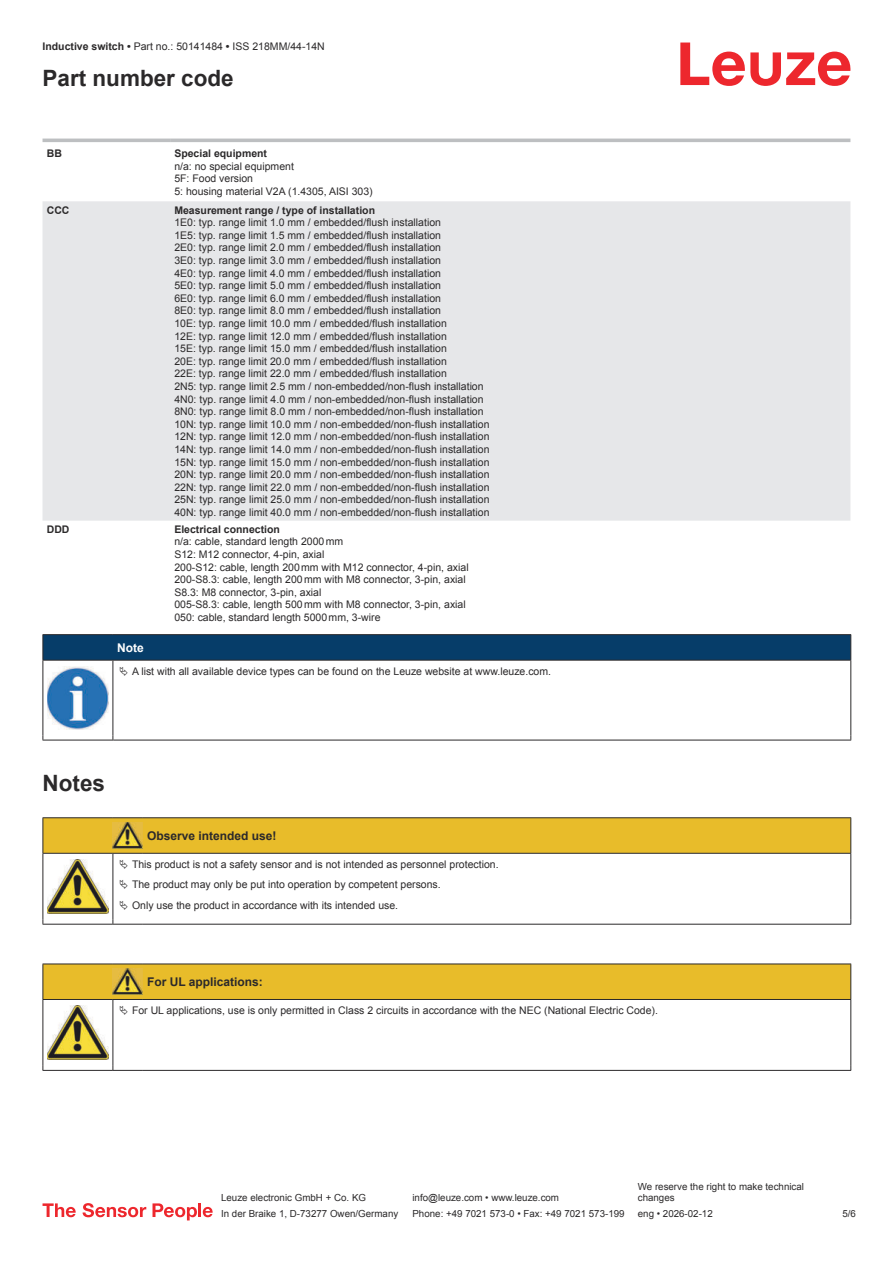
<style>
.page{position:relative;width:893px;height:1263px;background:#fff}
.page>*{position:absolute;margin:0;border:0;box-sizing:border-box;transform-origin:0 0}
.t1{font:700 22.5px "Arial";color:#2b292a}
.t2{font:700 12px "Arial";color:#2b292a}
.t3{font:700 12px "Arial";color:#fff}
.t4{font:10.5px/12.6px "Arial";color:#2b292a}
.t5{font:700 10.5px "Arial";color:#2b292a}
.t6{font:9.75px/11.7px "Arial";color:#2b292a}
.s1{font-weight:700}
</style>
<div class="page">
<svg style="left:680px;top:43px;width:170px;height:43px"></svg>
<div style="left:43px;top:201px;width:807px;height:320px;background:#e6e7e9"></div>
<hr style="left:43px;top:139px;width:127px;height:3px;background:#bdbfc1">
<hr style="left:170px;top:139px;width:680px;height:3px;background:#bdbfc1">
<svg style="left:43px;top:1203px;width:33px;height:14px"></svg>
<svg style="left:83px;top:1203px;width:63px;height:14px"></svg>
<svg style="left:153px;top:1203px;width:44px;height:17px"></svg>
<hr style="left:198px;top:1203px;width:3px;height:14px;background:#ed272d">
<svg style="left:203px;top:1207px;width:10px;height:10px"></svg>
<svg style="left:44px;top:661px;width:806px;height:79px"></svg>
<hr style="left:43px;top:634px;width:70px;height:1px;background:#2b292a">
<hr style="left:43px;top:660px;width:70px;height:1px;background:#2b292a">
<hr style="left:113px;top:634px;width:738px;height:1px;background:#2b292a">
<svg style="left:43px;top:635px;width:808px;height:25px;background:#063c67"></svg>
<hr style="left:113px;top:660px;width:738px;height:1px;background:#2b292a">
<hr style="left:43px;top:660px;width:1px;height:75px;background:#2b292a">
<hr style="left:113px;top:660px;width:1px;height:75px;background:#2b292a">
<hr style="left:850px;top:660px;width:1px;height:75px;background:#2b292a">
<hr style="left:43px;top:740px;width:70px;height:1px;background:#2b292a">
<hr style="left:113px;top:740px;width:738px;height:1px;background:#2b292a">
<img style="left:47px;top:666px;width:61px;height:63px">
<div style="left:115px;top:661px;width:734px;height:20px;background:#fff"></div>
<hr style="left:43px;top:817px;width:70px;height:1px;background:#2b292a">
<hr style="left:113px;top:817px;width:30px;height:1px;background:#2b292a">
<hr style="left:143px;top:817px;width:708px;height:1px;background:#2b292a">
<hr style="left:43px;top:924px;width:70px;height:1px;background:#2b292a">
<hr style="left:113px;top:924px;width:30px;height:1px;background:#2b292a">
<hr style="left:143px;top:924px;width:708px;height:1px;background:#2b292a">
<div style="left:44px;top:964px;width:806px;height:35px;background:#e8bc2a"></div>
<svg style="left:44px;top:1000px;width:806px;height:70px"></svg>
<hr style="left:43px;top:963px;width:70px;height:1px;background:#2b292a">
<hr style="left:43px;top:964px;width:1px;height:35px;background:#2b292a">
<hr style="left:43px;top:999px;width:70px;height:1px;background:#2b292a">
<hr style="left:113px;top:963px;width:30px;height:1px;background:#2b292a">
<hr style="left:113px;top:999px;width:30px;height:1px;background:#2b292a">
<hr style="left:143px;top:963px;width:708px;height:1px;background:#2b292a">
<hr style="left:850px;top:964px;width:1px;height:35px;background:#2b292a">
<hr style="left:143px;top:999px;width:708px;height:1px;background:#2b292a">
<hr style="left:43px;top:1000px;width:1px;height:66px;background:#2b292a">
<hr style="left:113px;top:1000px;width:1px;height:66px;background:#2b292a">
<hr style="left:850px;top:1000px;width:1px;height:66px;background:#2b292a">
<hr style="left:43px;top:1070px;width:70px;height:1px;background:#2b292a">
<hr style="left:113px;top:1070px;width:30px;height:1px;background:#2b292a">
<hr style="left:143px;top:1070px;width:708px;height:1px;background:#2b292a">
<img style="left:113px;top:968px;width:30px;height:26px">
<img style="left:47px;top:1006px;width:61px;height:54px">
<div style="left:115px;top:1000px;width:734px;height:21px;background:#fff"></div>
<svg style="left:43px;top:818px;width:808px;height:106px"></svg>
<p class="t4" style="left:43px;top:41px;width:284px"><span class="s1">Inductive switch •</span> Part no.: 50141484 <span class="s1">•</span> ISS 218MM/44-14N</p>
<h1 class="t1" style="left:43px;top:69px;width:193px">Part number code</h1>
<p class="t5" style="left:47px;top:149px;width:17px">BB</p>
<p class="t5" style="left:174px;top:149px;width:94px">Special equipment</p>
<p class="t4" style="left:174px;top:161px;width:200px">n/a: no special equipment<br>5F: Food version<br>5: housing material V2A (1.4305, AISI 303)</p>
<p class="t5" style="left:47px;top:206px;width:24px">CCC</p>
<p class="t5" style="left:174px;top:206px;width:202px">Measurement range / type of installation</p>
<p class="t4" style="left:174px;top:217px;width:317px">1E0: typ. range limit 1.0 mm / embedded/flush installation<br>1E5: typ. range limit 1.5 mm / embedded/flush installation<br>2E0: typ. range limit 2.0 mm / embedded/flush installation<br>3E0: typ. range limit 3.0 mm / embedded/flush installation<br>4E0: typ. range limit 4.0 mm / embedded/flush installation<br>5E0: typ. range limit 5.0 mm / embedded/flush installation<br>6E0: typ. range limit 6.0 mm / embedded/flush installation<br>8E0: typ. range limit 8.0 mm / embedded/flush installation<br>10E: typ. range limit 10.0 mm / embedded/flush installation<br>12E: typ. range limit 12.0 mm / embedded/flush installation<br>15E: typ. range limit 15.0 mm / embedded/flush installation<br>20E: typ. range limit 20.0 mm / embedded/flush installation<br>22E: typ. range limit 22.0 mm / embedded/flush installation<br>2N5: typ. range limit 2.5 mm / non-embedded/non-flush installation 4N0: typ. range limit 4.0 mm / non-embedded/non-flush installation 8N0: typ. range limit 8.0 mm / non-embedded/non-flush installation 10N: typ. range limit 10.0 mm / non-embedded/non-flush installation 12N: typ. range limit 12.0 mm / non-embedded/non-flush installation 14N: typ. range limit 14.0 mm / non-embedded/non-flush installation 15N: typ. range limit 15.0 mm / non-embedded/non-flush installation 20N: typ. range limit 20.0 mm / non-embedded/non-flush installation 22N: typ. range limit 22.0 mm / non-embedded/non-flush installation 25N: typ. range limit 25.0 mm / non-embedded/non-flush installation 40N: typ. range limit 40.0 mm / non-embedded/non-flush installation</p>
<p class="t5" style="left:47px;top:525px;width:24px">DDD</p>
<p class="t5" style="left:174px;top:525px;width:107px">Electrical connection</p>
<p class="t4" style="left:174px;top:536px;width:296px">n/a: cable, standard length 2000 mm<br>S12: M12 connector, 4-pin, axial<br>200-S12: cable, length 200 mm with M12 connector, 4-pin, axial 200-S8.3: cable, length 200 mm with M8 connector, 3-pin, axial S8.3: M8 connector, 3-pin, axial<br>005-S8.3: cable, length 500 mm with M8 connector, 3-pin, axial 050: cable, standard length 5000 mm, 3-wire</p>
<p class="t3" style="left:117px;top:642px;width:28px">Note</p>
<p class="t4" style="left:132px;top:666px;width:421px">A list with all available device types can be found on the Leuze website at www.leuze.com.</p>
<h1 class="t1" style="left:43px;top:774px;width:64px">Notes</h1>
<p class="t2" style="left:147px;top:831px;width:131px">Observe intended use!</p>
<p class="t4" style="left:132px;top:855px;width:368px;line-height:20.2px">This product is not a safety sensor and is not intended as personnel protection.<br>The product may only be put into operation by competent persons.<br>Only use the product in accordance with its intended use.</p>
<p class="t2" style="left:147px;top:977px;width:117px">For UL applications:</p>
<p class="t4" style="left:132px;top:1005px;width:527px">For UL applications, use is only permitted in Class 2 circuits in accordance with the NEC (National Electric Code).</p>
<p class="t6" style="left:221px;top:1193px;width:146px">Leuze electronic GmbH + Co. KG</p>
<p class="t6" style="left:412px;top:1193px;width:148px">info@leuze.com • www.leuze.com</p>
<p class="t6" style="left:638px;top:1181px;width:168px">We reserve the right to make technical changes</p>
<p class="t6" style="left:221px;top:1208px;width:179px">In der Braike 1, D-73277 Owen/Germany</p>
<p class="t6" style="left:412px;top:1208px;width:214px">Phone: +49 7021 573-0 • Fax: +49 7021 573-199</p>
<p class="t6" style="left:638px;top:1208px;width:76px">eng • 2026-02-12</p>
<p class="t6" style="left:842px;top:1209px;width:15px">5 /6</p>
</div>
